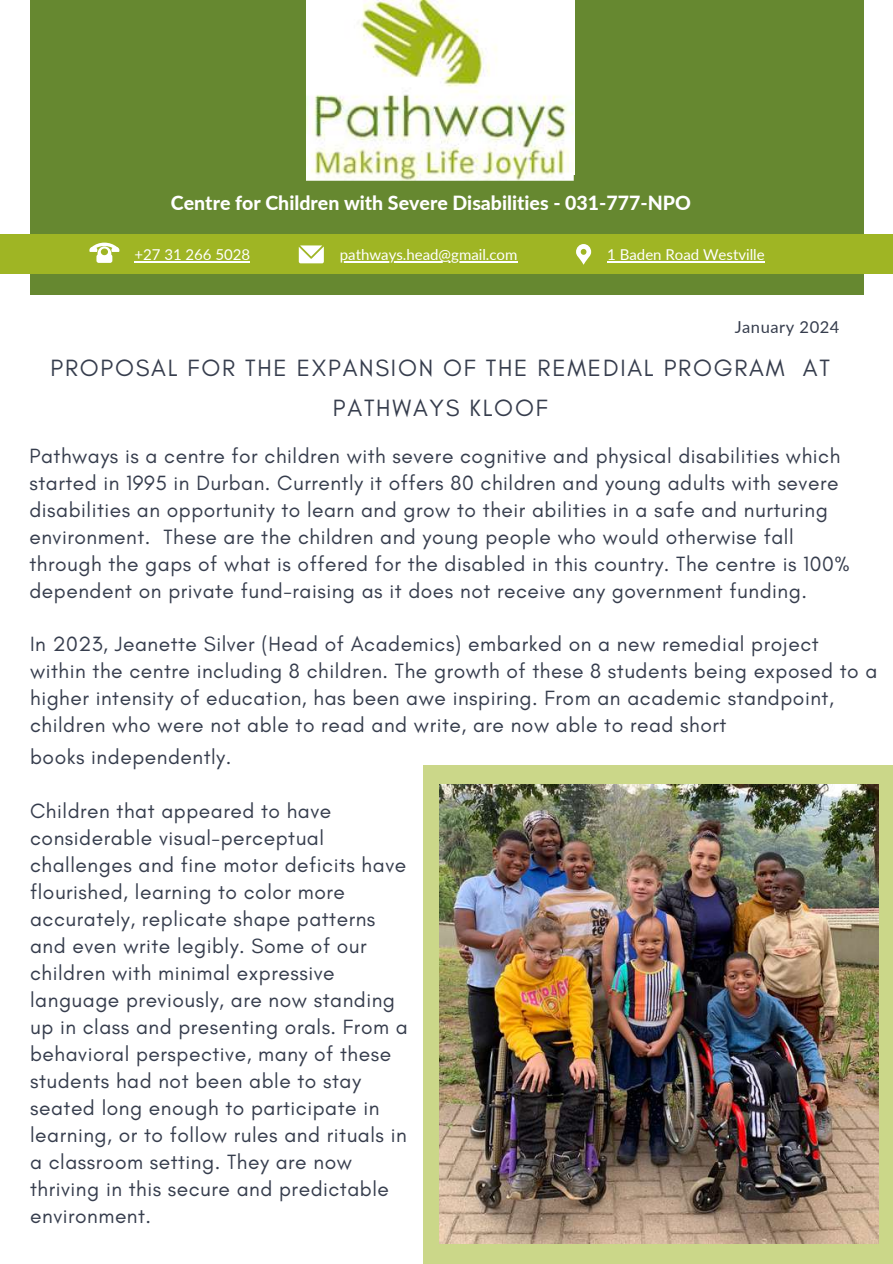
<style>
.page{position:relative;width:893px;height:1264px;background:#fff}
.page>*{position:absolute;margin:0;border:0;box-sizing:border-box;transform-origin:0 0}
.t1{font:24px/40.5px "Glacial Indifference";letter-spacing:.075em;color:#363d4d;text-align:center}
.t2{font:21px/27px "Glacial Indifference";letter-spacing:.025em;color:#363d4d}
.t3{font:800 19.5px "Lato";color:#fff}
.t4{font:16.5px "Lato";letter-spacing:.035em;color:#363d4d}
.t5{font:15px "Lato";color:#fff}
</style>
<div class="page">
<div style="left:30px;top:0;width:833px;height:295px;background:#668830"></div>
<div style="left:0;top:234px;width:892px;height:40px;background:#9fb524"></div>
<svg style="left:89px;top:242px;width:30px;height:21px"></svg>
<svg style="left:299px;top:245px;width:24px;height:18px"></svg>
<svg style="left:576px;top:244px;width:15px;height:20px"></svg>
<img style="left:306px;top:0;width:268px;height:181px">
<div style="left:423px;top:765px;width:469px;height:498px;background:linear-gradient(to right,#cbd68a,#cbd589)"></div>
<img style="left:439px;top:784px;width:439px;height:459px">
<hr style="left:134px;top:261px;width:116px;height:1px;background:#fff">
<hr style="left:607px;top:261px;width:157px;height:1px;background:#fff">
<hr style="left:340px;top:261px;width:177px;height:1px;background:#fff">
<p class="t3" style="left:171px;top:191px;width:521px">Centre for Children with Severe Disabilities - 031-777-NPO</p>
<p class="t5" style="left:134px;top:245px;width:117px">+27 31 266 5028</p>
<p class="t5" style="left:340px;top:245px;width:179px">pathways.head@gmail.com</p>
<p class="t5" style="left:607px;top:245px;width:159px">1 Baden Road Westville</p>
<p class="t4" style="left:734px;top:316px;width:106px">January 2024</p>
<p class="t1" style="left:51px;top:347px;width:780px">PROPOSAL FOR THE EXPANSION OF THE REMEDIAL PROGRAM AT<br>PATHWAYS KLOOF</p>
<p class="t2" style="left:29px;top:442px;width:821px">Pathways is a centre for children with severe cognitive and physical disabilities which started in 1995 in Durban. Currently it offers 80 children and young adults with severe disabilities an opportunity to learn and grow to their abilities in a safe and nurturing environment. These are the children and young people who would otherwise fall through the gaps of what is offered for the disabled in this country. The centre is 100% dependent on private fund-raising as it does not receive any government funding.</p>
<p class="t2" style="left:30px;top:630px;width:848px">In 2023, Jeanette Silver (Head of Academics) embarked on a new remedial project within the centre including 8 children. The growth of these 8 students being exposed to a higher intensity of education, has been awe inspiring. From an academic standpoint, children who were not able to read and write, are now able to read short</p>
<p class="t2" style="left:30px;top:743px;width:203px">books independently.</p>
<p class="t2" style="left:30px;top:797px;width:379px">Children that appeared to have considerable visual-perceptual challenges and fine motor deficits have flourished, learning to color more accurately, replicate shape patterns and even write legibly. Some of our children with minimal expressive language previously, are now standing up in class and presenting orals. From a behavioral perspective, many of these students had not been able to stay seated long enough to participate in learning, or to follow rules and rituals in a classroom setting. They are now thriving in this secure and predictable environment.</p>
</div>
